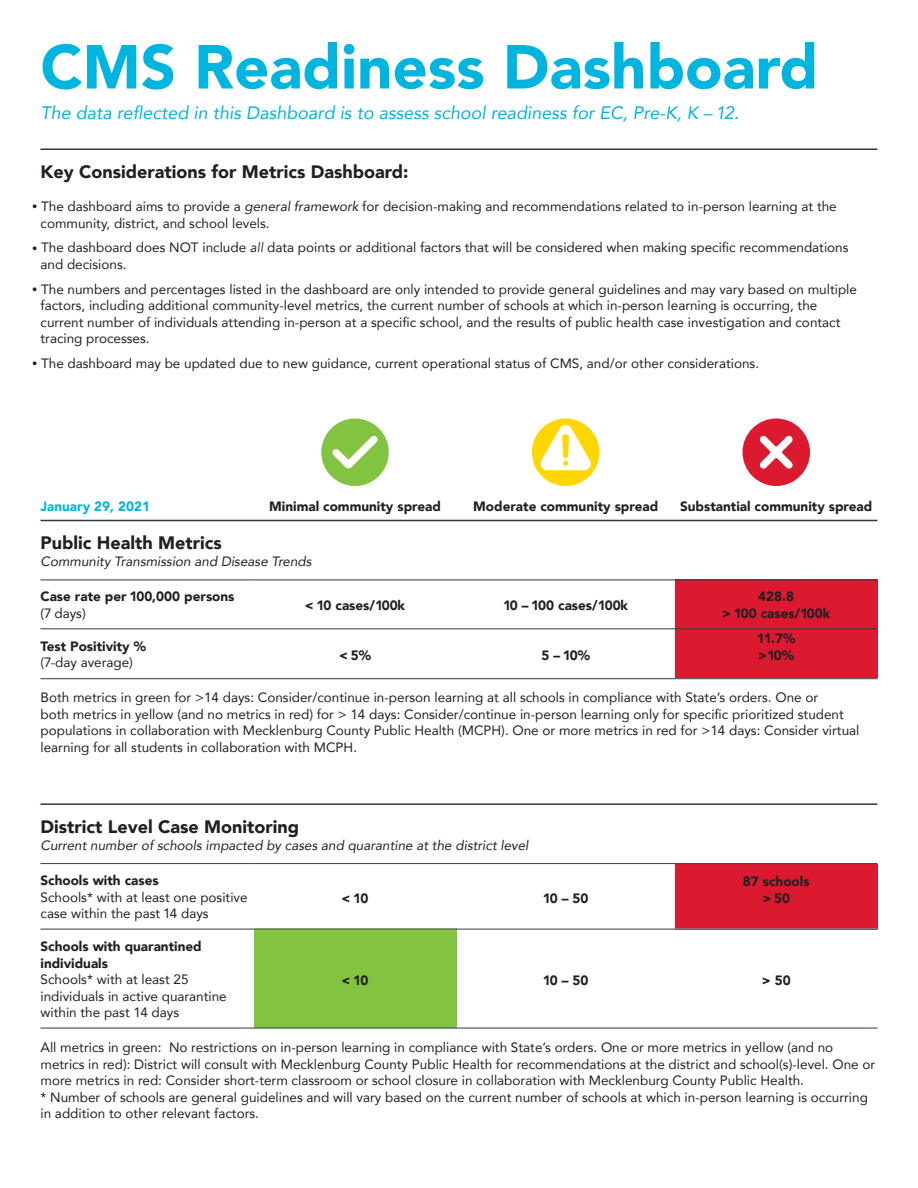
<style>
.page{position:relative;width:918px;height:1188px;background:#fff}
.page>*{position:absolute;margin:0;border:0;box-sizing:border-box;transform-origin:0 0}
.t1{font:900 61.5px "Avenir";color:#00b4e0}
.t2{font:900 18px "Avenir";color:#231f20}
.t3{font:italic 18px "Avenir";color:#00b4e0}
.t4{font:13.5px/16.5px "Avenir";color:#231f20}
.t5{font:900 13.5px "Avenir";color:#231f20}
.t6{font:italic 13.5px "Avenir";color:#231f20}
.t7{font:900 13.5px "Avenir";color:#00b4e0}
.s1{font-size:10.5px}
.s2{font-style:italic}
</style>
<div class="page">
<div style="left:675px;top:579px;width:203px;height:99px;background:#db1a30"></div>
<div style="left:321px;top:418px;width:68px;height:68px;background:#82c442;border-radius:50%"></div>
<svg style="left:332px;top:436px;width:46px;height:32px"></svg>
<div style="left:742px;top:418px;width:68px;height:68px;background:#db1a30;border-radius:50%"></div>
<svg style="left:760px;top:435px;width:33px;height:34px"></svg>
<div style="left:532px;top:418px;width:67px;height:68px;background:#ffd600;border-radius:50%"></div>
<svg style="left:539px;top:424px;width:53px;height:46px"></svg>
<hr style="left:40px;top:580px;width:214px;height:1px;background:#2f3b41">
<hr style="left:40px;top:678px;width:838px;height:1px;background:#2f3b41">
<hr style="left:40px;top:520px;width:838px;height:1px;background:#2f3b41">
<hr style="left:40px;top:148px;width:838px;height:2px;background:#2f3b41">
<div style="left:675px;top:864px;width:203px;height:65px;background:#db1a30"></div>
<div style="left:254px;top:929px;width:202px;height:99px;background:#82c442"></div>
<hr style="left:40px;top:863px;width:214px;height:1px;background:#2f3b41">
<hr style="left:254px;top:863px;width:623px;height:1px;background:#2f3b41">
<hr style="left:40px;top:803px;width:838px;height:2px;background:#2f3b41">
<hr style="left:254px;top:580px;width:623px;height:1px;background:#2f3b41">
<hr style="left:40px;top:629px;width:838px;height:1px;background:#2f3b41">
<hr style="left:40px;top:929px;width:838px;height:1px;background:#2f3b41">
<hr style="left:40px;top:1028px;width:838px;height:1px;background:#2f3b41">
<p class="t1" style="left:40px;top:14px;width:779px">CMS Readiness Dashboard</p>
<p class="t3" style="left:40px;top:101px;width:700px">The data reflected in this Dashboard is to assess school readiness for EC, Pre-K, K – 12.</p>
<p class="t2" style="left:40px;top:156px;width:369px">Key Considerations for Metrics Dashboard:</p>
<p class="t4" style="left:40px;top:198px;width:798px;text-indent:-8px"><span class="s1">•</span> The dashboard aims to provide a <span class="s2">general framework</span> for decision-making and recommendations related to in-person learning at the community, district, and school levels.</p>
<p class="t4" style="left:40px;top:239px;width:810px;text-indent:-8px"><span class="s1">•</span> The dashboard does NOT include <span class="s2">all</span> data points or additional factors that will be considered when making specific recommendations and decisions.</p>
<p class="t4" style="left:40px;top:280px;width:818px;text-indent:-8px"><span class="s1">•</span> The numbers and percentages listed in the dashboard are only intended to provide general guidelines and may vary based on multiple factors, including additional community-level metrics, the current number of schools at which in-person learning is occurring, the current number of individuals attending in-person at a specific school, and the results of public health case investigation and contact tracing processes.</p>
<p class="t4" style="left:32px;top:355px;width:728px"><span class="s1">•</span> The dashboard may be updated due to new guidance, current operational status of CMS, and/or other considerations.</p>
<p class="t7" style="left:40px;top:495px;width:111px">January 29, 2021</p>
<p class="t5" style="left:269px;top:495px;width:173px">Minimal community spread</p>
<p class="t5" style="left:473px;top:495px;width:186px">Moderate community spread</p>
<p class="t5" style="left:680px;top:495px;width:194px">Substantial community spread</p>
<p class="t2" style="left:40px;top:528px;width:183px">Public Health Metrics</p>
<p class="t6" style="left:40px;top:553px;width:273px">Community Transmission and Disease Trends</p>
<p class="t5" style="left:40px;top:585px;width:196px">Case rate per 100,000 persons</p>
<p class="t4" style="left:40px;top:605px;width:47px">(7 days)</p>
<p class="t5" style="left:40px;top:635px;width:107px">Test Positivity %</p>
<p class="t4" style="left:40px;top:654px;width:94px">(7-day average)</p>
<p class="t5" style="left:758px;top:585px;width:37px">428.8</p>
<p class="t5" style="left:722px;top:602px;width:110px">&gt; 100 cases/100k</p>
<p class="t5" style="left:757px;top:627px;width:40px">11.7%</p>
<p class="t5" style="left:758px;top:644px;width:37px">&gt;10%</p>
<p class="t4" style="left:40px;top:689px;width:820px">Both metrics in green for &gt;14 days: Consider/continue in-person learning at all schools in compliance with State’s orders. One or<br>both metrics in yellow (and no metrics in red) for &gt; 14 days: Consider/continue in-person learning only for specific prioritized student populations in collaboration with Mecklenburg County Public Health (MCPH). One or more metrics in red for &gt;14 days: Consider virtual learning for all students in collaboration with MCPH.</p>
<p class="t5" style="left:305px;top:594px;width:102px">&lt; 10 cases/100k</p>
<p class="t5" style="left:339px;top:643px;width:33px">&lt; 5%</p>
<p class="t5" style="left:503px;top:594px;width:126px">10 – 100 cases/100k</p>
<p class="t5" style="left:541px;top:643px;width:50px">5 – 10%</p>
<p class="t2" style="left:40px;top:811px;width:260px">District Level Case Monitoring</p>
<p class="t6" style="left:40px;top:837px;width:490px">Current number of schools impacted by cases and quarantine at the district level</p>
<p class="t5" style="left:40px;top:869px;width:120px">Schools with cases</p>
<p class="t4" style="left:40px;top:888px;width:209px">Schools* with at least one positive</p>
<p class="t4" style="left:40px;top:905px;width:170px">case within the past 14 days</p>
<p class="t5" style="left:40px;top:935px;width:163px">Schools with quarantined</p>
<p class="t5" style="left:40px;top:951px;width:69px">individuals</p>
<p class="t4" style="left:40px;top:971px;width:188px">Schools* with at least 25 individuals in active quarantine within the past 14 days</p>
<p class="t5" style="left:342px;top:886px;width:28px">&lt; 10</p>
<p class="t5" style="left:342px;top:969px;width:28px">&lt; 10</p>
<p class="t5" style="left:543px;top:886px;width:47px">10 – 50</p>
<p class="t5" style="left:543px;top:969px;width:47px">10 – 50</p>
<p class="t5" style="left:743px;top:870px;width:68px">87 schools</p>
<p class="t5" style="left:762px;top:886px;width:29px">&gt; 50</p>
<p class="t5" style="left:762px;top:969px;width:30px">&gt; 50</p>
<p class="t4" style="left:40px;top:1039px;width:836px">All metrics in green: No restrictions on in-person learning in compliance with State’s orders. One or more metrics in yellow (and no metrics in red): District will consult with Mecklenburg County Public Health for recommendations at the district and school(s)-level. One or more metrics in red: Consider short-term classroom or school closure in collaboration with Mecklenburg County Public Health.</p>
<p class="t4" style="left:40px;top:1088px;width:829px">* Number of schools are general guidelines and will vary based on the current number of schools at which in-person learning is occurring in addition to other relevant factors.</p>
</div>
